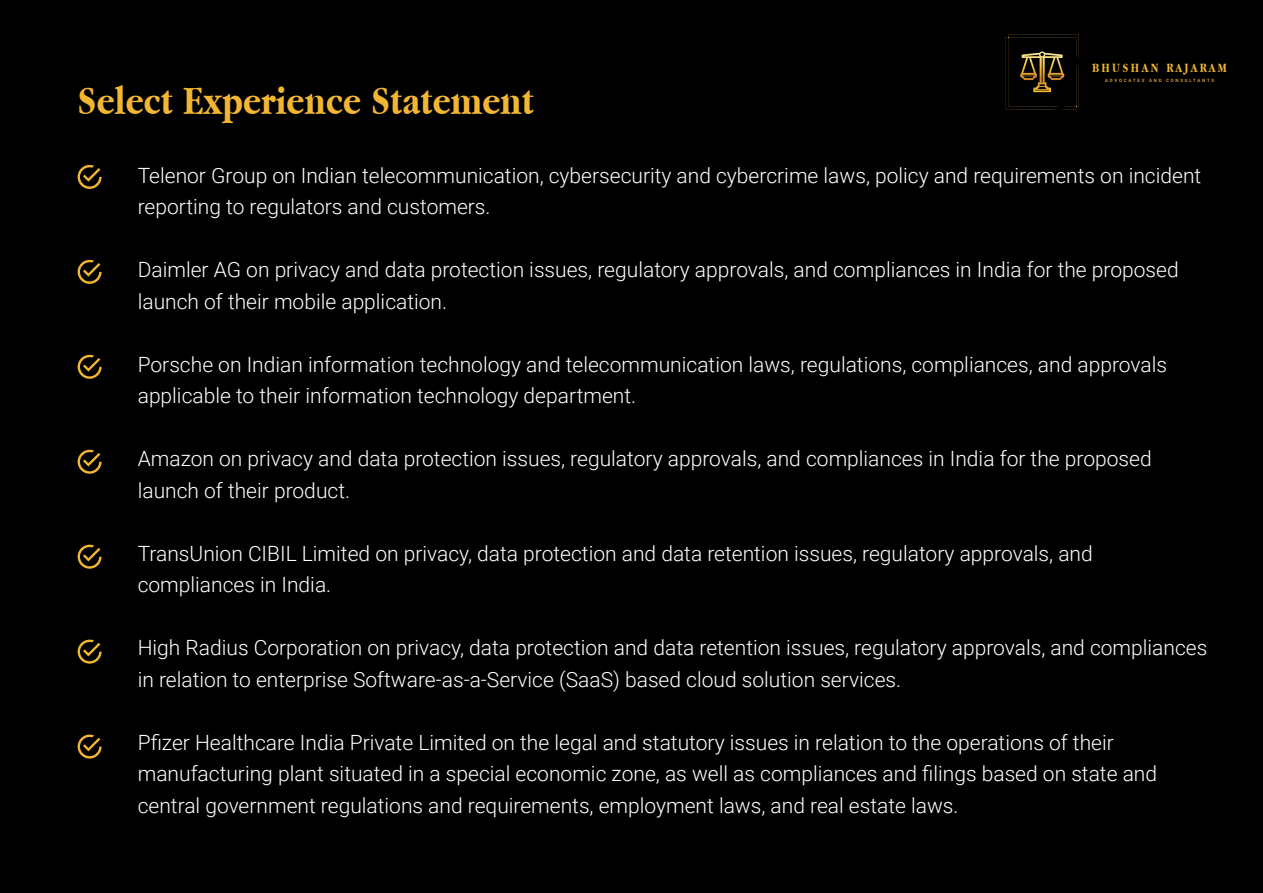
<style>
.page{position:relative;width:1263px;height:893px;background:#000}
.page>*{position:absolute;margin:0;border:0;box-sizing:border-box;transform-origin:0 0}
.t1{font:700 42px "Apple Garamond";color:#f3b632}
.t2{font:300 21px/31.5px "Roboto";color:#fff}
.t3{font:700 13.2px "Apple Garamond";letter-spacing:.18em;color:#f3b633}
.t4{font:500 4.35px "Roboto";letter-spacing:.4em;color:#f3b633}
</style>
<div class="page">
<svg style="left:78px;top:165px;width:24px;height:24px"></svg>
<svg style="left:78px;top:260px;width:24px;height:24px"></svg>
<svg style="left:78px;top:450px;width:24px;height:24px"></svg>
<svg style="left:78px;top:355px;width:24px;height:24px"></svg>
<svg style="left:78px;top:545px;width:24px;height:24px"></svg>
<svg style="left:78px;top:735px;width:24px;height:24px"></svg>
<svg style="left:78px;top:640px;width:24px;height:24px"></svg>
<svg style="left:1006px;top:34px;width:73px;height:75px"></svg>
<h1 class="t1" style="left:78px;top:77px;width:458px">Select Experience Statement</h1>
<p class="t3" style="left:1092px;top:60px;width:136px">BHUSHAN RAJARAM</p>
<p class="t4" style="left:1105px;top:77px;width:110px">ADVOCATES AND CONSULTANTS</p>
<p class="t2" style="left:138px;top:159px;width:1065px">Telenor Group on Indian telecommunication, cybersecurity and cybercrime laws, policy and requirements on incident reporting to regulators and customers.</p>
<p class="t2" style="left:138px;top:253px;width:1042px">Daimler AG on privacy and data protection issues, regulatory approvals, and compliances in India for the proposed launch of their mobile application.</p>
<p class="t2" style="left:138px;top:348px;width:1031px">Porsche on Indian information technology and telecommunication laws, regulations, compliances, and approvals applicable to their information technology department.</p>
<p class="t2" style="left:138px;top:442px;width:1015px">Amazon on privacy and data protection issues, regulatory approvals, and compliances in India for the proposed launch of their product.</p>
<p class="t2" style="left:138px;top:537px;width:956px">TransUnion CIBIL Limited on privacy, data protection and data retention issues, regulatory approvals, and compliances in India.</p>
<p class="t2" style="left:138px;top:631px;width:1071px">High Radius Corporation on privacy, data protection and data retention issues, regulatory approvals, and compliances in relation to enterprise Software-as-a-Service (SaaS) based cloud solution services.</p>
<p class="t2" style="left:138px;top:726px;width:1021px">Pfizer Healthcare India Private Limited on the legal and statutory issues in relation to the operations of their manufacturing plant situated in a special economic zone, as well as compliances and filings based on state and central government regulations and requirements, employment laws, and real estate laws.</p>
</div>
